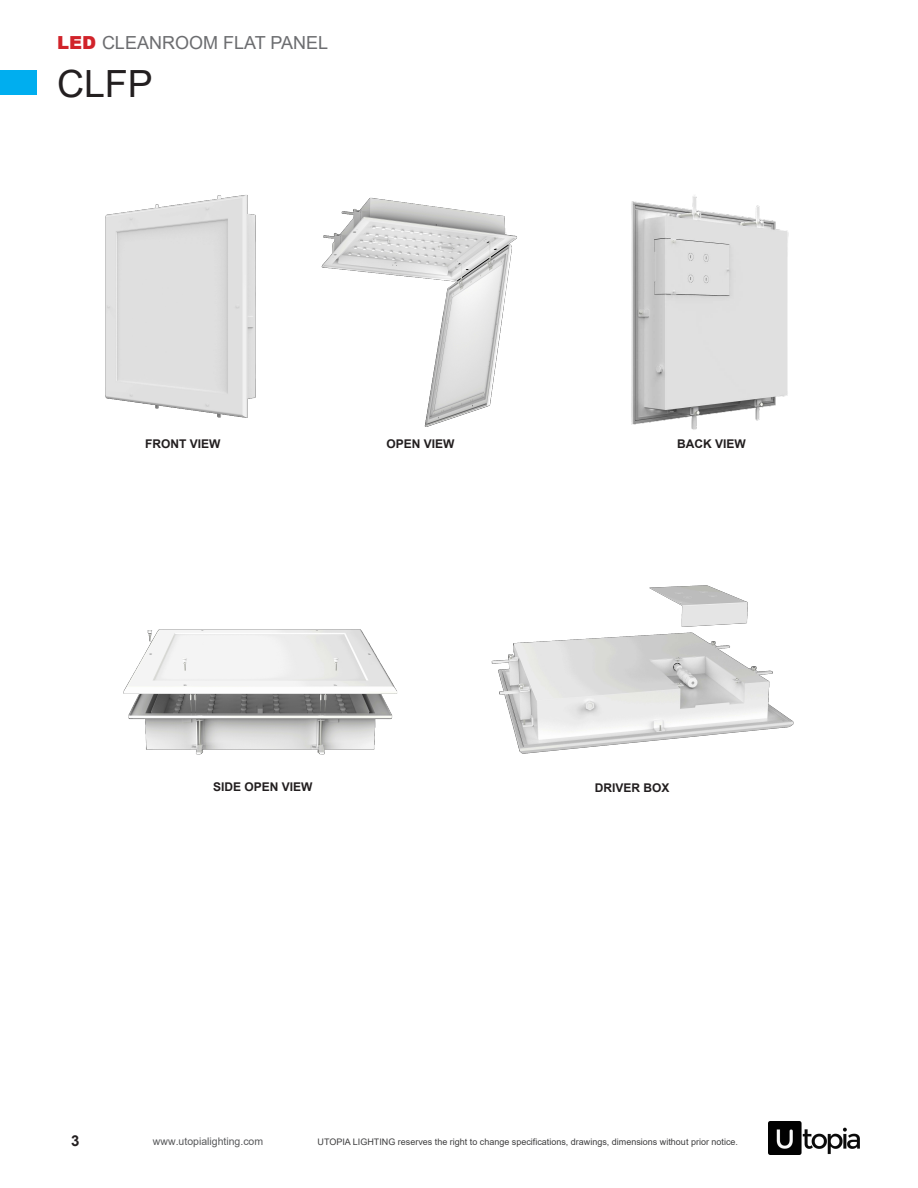
<style>
.page{position:relative;width:918px;height:1188px;background:#fff}
.page>*{position:absolute;margin:0;border:0;box-sizing:border-box;transform-origin:0 0}
.t1{font:37.5px "Arial";color:#231f20}
.t2{font:18px "Arial";color:#6c6d70}
.t3{font:700 15px "Arial";color:#231f20}
.t4{font:700 12px "Arial";color:#221e1f}
.t5{font:10.5px "Arial";color:#57585a}
.t6{font:9px "Arial";color:#3e3e3f}
.s1{font-weight:900;color:#d1232a}
</style>
<div class="page">
<img style="left:769px;top:1122px;width:91px;height:33px">
<div style="left:0;top:70px;width:37px;height:25px;background:#00aeef"></div>
<img style="left:631px;top:195px;width:158px;height:235px">
<img style="left:321px;top:197px;width:196px;height:230px">
<img style="left:491px;top:585px;width:303px;height:169px">
<img style="left:123px;top:629px;width:274px;height:126px">
<img style="left:105px;top:195px;width:151px;height:223px">
<h2 class="t2" style="left:57px;top:31px;width:273px"><span class="s1">LED</span> CLEANROOM FLAT PANEL</h2>
<h1 class="t1" style="left:57px;top:58px;width:97px">CLFP</h1>
<h3 class="t4" style="left:145px;top:436px;width:77px">FRONT VIEW</h3>
<h3 class="t4" style="left:387px;top:436px;width:70px">OPEN VIEW</h3>
<h3 class="t4" style="left:677px;top:436px;width:70px">BACK VIEW</h3>
<h3 class="t4" style="left:213px;top:778px;width:101px">SIDE OPEN VIEW</h3>
<h3 class="t4" style="left:595px;top:779px;width:76px">DRIVER BOX</h3>
<h3 class="t3" style="left:71px;top:1131px;width:10px">3</h3>
<p class="t5" style="left:153px;top:1134px;width:112px">www.utopialighting.com</p>
<p class="t6" style="left:318px;top:1135px;width:422px">UTOPIA LIGHTING reserves the right to change specifications, drawings, dimensions without prior notice.</p>
</div>
